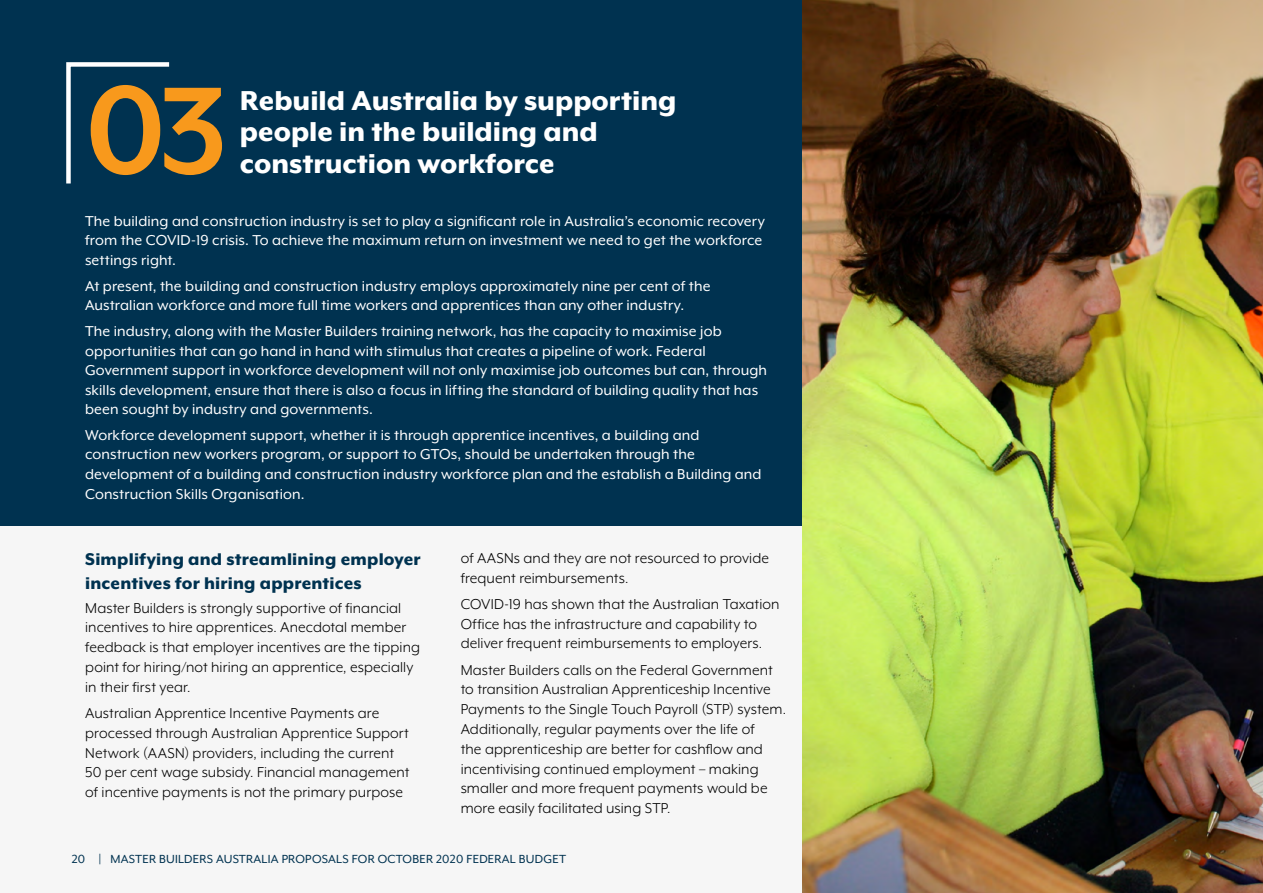
<style>
.page{position:relative;width:1263px;height:893px;background:#f6f6f6}
.page>*{position:absolute;margin:0;border:0;box-sizing:border-box;transform-origin:0 0}
.Highlight_numbers{font:700 141.3px "Mr Eaves XL Mod OT";color:#f8991c}
.Hightlight_Head{font:800 31.5px/31.5px "Mr Eaves XL Mod OT";color:#fff}
.Body_-_title{font:800 19.5px/23.4px "Mr Eaves XL Mod OT";letter-spacing:.01em;color:#003250}
.Body{font:16.5px/19.5px "Mr Eaves XL Mod OT";letter-spacing:.005em;color:#fff}
.Body-2{font:16.5px/19.8px "Mr Eaves XL Mod OT";letter-spacing:.005em;color:#000}
.t1{font:13.5px "Mr Eaves XL Mod OT";letter-spacing:.02em;color:#003250}
</style>
<div class="page">
<div style="left:0;top:0;width:802px;height:525px;background:#003250"></div>
<svg style="left:66px;top:62px;width:104px;height:122px"></svg>
<img style="left:802px;top:0;width:461px;height:893px">
<p class="Highlight_numbers" style="left:85px;top:60px;width:144px">03</p>
<p class="Hightlight_Head" style="left:240px;top:84px;width:438px">Rebuild Australia by supporting people in the building and</p>
<p class="Hightlight_Head" style="left:240px;top:147px;width:316px">construction workforce</p>
<p class="Body" style="left:85px;top:211px;width:681px">The building and construction industry is set to play a significant role in Australia’s economic recovery from the COVID-19 crisis. To achieve the maximum return on investment we need to get the workforce settings right.</p>
<p class="Body" style="left:85px;top:276px;width:627px">At present, the building and construction industry employs approximately nine per cent of the<br>Australian workforce and more full time workers and apprentices than any other industry.</p>
<p class="Body" style="left:85px;top:321px;width:683px">The industry, along with the Master Builders training network, has the capacity to maximise job opportunities that can go hand in hand with stimulus that creates a pipeline of work. Federal Government support in workforce development will not only maximise job outcomes but can, through skills development, ensure that there is also a focus in lifting the standard of building quality that has been sought by industry and governments.</p>
<p class="Body" style="left:85px;top:425px;width:678px">Workforce development support, whether it is through apprentice incentives, a building and construction new workers program, or support to GTOs, should be undertaken through the development of a building and construction industry workforce plan and the establish a Building and Construction Skills Organisation.</p>
<p class="Body_-_title" style="left:85px;top:548px;width:337px">Simplifying and streamlining employer incentives for hiring apprentices</p>
<p class="Body-2" style="left:85px;top:598px;width:336px">Master Builders is strongly supportive of financial incentives to hire apprentices. Anecdotal member feedback is that employer incentives are the tipping point for hiring/not hiring an apprentice, especially in their first year.</p>
<p class="Body-2" style="left:85px;top:703px;width:326px">Australian Apprentice Incentive Payments are processed through Australian Apprentice Support Network (AASN) providers, including the current 50 per cent wage subsidy. Financial management of incentive payments is not the primary purpose</p>
<p class="Body-2" style="left:461px;top:548px;width:310px">of AASNs and they are not resourced to provide frequent reimbursements.</p>
<p class="Body-2" style="left:461px;top:594px;width:320px">COVID-19 has shown that the Australian Taxation<br>Office has the infrastructure and capability to deliver frequent reimbursements to employers.</p>
<p class="Body-2" style="left:461px;top:660px;width:327px">Master Builders calls on the Federal Government to transition Australian Apprenticeship Incentive Payments to the Single Touch Payroll (STP) system.<br>Additionally, regular payments over the life of<br>the apprenticeship are better for cashflow and incentivising continued employment – making smaller and more frequent payments would be more easily facilitated using STP.</p>
<p class="t1" style="left:72px;top:853px;width:496px">20 | MASTER BUILDERS AUSTRALIA PROPOSALS FOR OCTOBER 2020 FEDERAL BUDGET</p>
</div>
